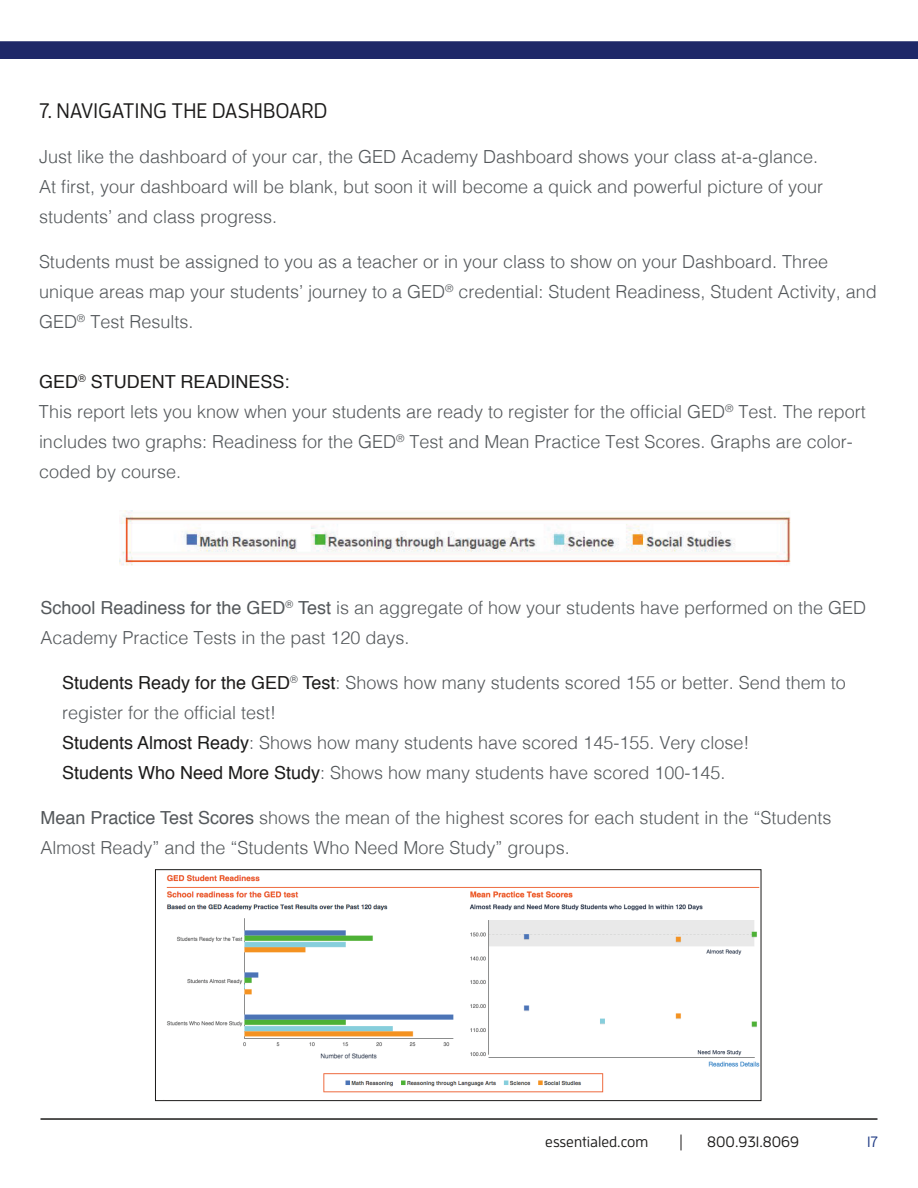
<style>
.page{position:relative;width:918px;height:1188px;background:#fff}
.page>*{position:absolute;margin:0;border:0;box-sizing:border-box;transform-origin:0 0}
.t1{font:500 21px "Enzo OT";letter-spacing:.01em;color:#1c1b1a}
.t2{font:300 18px/30px "Helvetica";color:#54585b}
.t3{font:500 15px "Enzo OT";color:#1c1b1a}
.t4{font:500 15px "Enzo OT";color:#1d3983}
.s1{font-weight:400;color:#1c1b1a}
.s2{font-weight:400}
</style>
<div class="page">
<svg style="left:681px;top:1135px;width:1px;height:15px"></svg>
<hr style="left:40px;top:1118px;width:838px;height:2px;background:#1c1b1a">
<div style="left:0;top:42px;width:918px;height:16px;background:#1e2868"></div>
<div style="left:0;top:41px;width:918px;height:18px;border:2px solid #1e2868"></div>
<img style="left:119px;top:511px;width:672px;height:55px">
<img style="left:166px;top:874px;width:593px;height:219px">
<div style="left:155px;top:869px;width:606px;height:232px;border:1px solid #1c1b1a"></div>
<p class="t1" style="left:39px;top:99px;width:290px">7. NAVIGATING THE DASHBOARD</p>
<p class="t2" style="left:39px;top:141px;width:786px">Just like the dashboard of your car, the GED Academy Dashboard shows your class at-a-glance.<br>At first, your dashboard will be blank, but soon it will become a quick and powerful picture of your students’ and class progress.</p>
<p class="t2" style="left:39px;top:246px;width:839px">Students must be assigned to you as a teacher or in your class to show on your Dashboard. Three unique areas map your students’ journey to a GED<sup>®</sup> credential: Student Readiness, Student Activity, and<br>GED<sup>®</sup> Test Results.</p>
<p class="t2" style="left:39px;top:366px;width:828px"><span class="s1">GED</span><sup>®</sup> <span class="s1">STUDENT READINESS:<br></span>This report lets you know when your students are ready to register for the official GED<sup>®</sup> Test. The report includes two graphs: Readiness for the GED<sup>®</sup> Test and Mean Practice Test Scores. Graphs are color&shy;coded by course.</p>
<p class="t2" style="left:40px;top:591px;width:827px"><span class="s2">School Readiness for the GED</span><sup>®</sup> <span class="s2">Test</span> is an aggregate of how your students have performed on the GED<br>Academy Practice Tests in the past 120 days.</p>
<p class="t2" style="left:62px;top:666px;width:785px"><span class="s1">Students Ready for the GED</span><sup>®</sup> <span class="s1">Test</span>: Shows how many students scored 155 or better. Send them to register for the official test!<br><span class="s1">Students Almost Ready</span>: Shows how many students have scored 145-155. Very close!<br><span class="s1">Students Who Need More Study</span>: Shows how many students have scored 100-145.</p>
<p class="t2" style="left:40px;top:801px;width:793px"><span class="s2">Mean Practice Test Scores</span> shows the mean of the highest scores for each student in the “Students<br>Almost Ready” and the “Students Who Need More Study” groups.</p>
<p class="t3" style="left:545px;top:1133px;width:105px">essentialed.com</p>
<p class="t3" style="left:707px;top:1133px;width:93px">800.931.8069</p>
<p class="t4" style="left:867px;top:1133px;width:13px">17</p>
</div>
